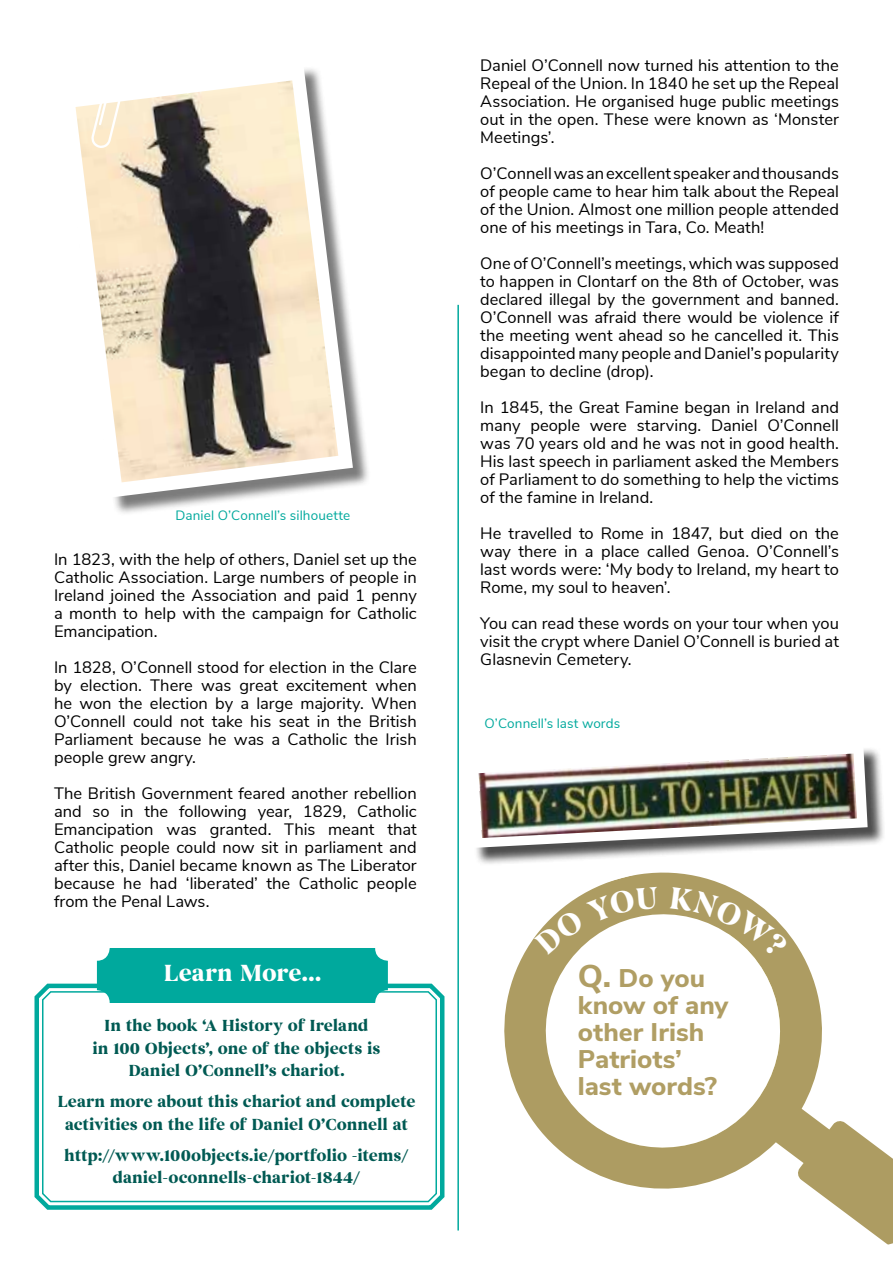
<style>
.page{position:relative;width:893px;height:1263px;background:#fff}
.page>*{position:absolute;margin:0;border:0;box-sizing:border-box;transform-origin:0 0}
.t1{font:800 25.5px/27px "Nunito Sans";color:#b09e64}
.t2{font:700 24px "Begum";color:#fff}
.t3{font:16.5px/18px "Nunito Sans";color:#000;text-align:justify}
.t4{font:700 16.5px/22.5px "Begum";letter-spacing:-.005em;color:#005a53;text-align:center}
.t5{font:13.5px "Nunito Sans";letter-spacing:.005em;color:#00a99d}
.s1{font-size:31.5px}
</style>
<div class="page">
<hr style="left:457px;top:305px;width:2px;height:925px;background:#00a99d">
<svg style="left:457px;top:809px;width:436px;height:436px"></svg>
<svg style="left:541px;top:914px;width:254px;height:249px"></svg>
<div style="left:471px;top:746px;width:415px;height:120px;background:#000;opacity:.7"></div>
<svg style="left:468px;top:746px;width:400px;height:102px"></svg>
<img style="left:479px;top:753px;width:378px;height:85px">
<svg style="left:34px;top:979px;width:411px;height:231px"></svg>
<svg style="left:41px;top:990px;width:397px;height:213px"></svg>
<div style="left:97px;top:948px;width:291px;height:55px;background:#00a99d;border-radius:13px"></div>
<div style="left:63px;top:65px;width:308px;height:451px;background:#000;opacity:.52"></div>
<svg style="left:63px;top:65px;width:290px;height:432px"></svg>
<img style="left:76px;top:80px;width:262px;height:402px">
<svg style="left:91px;top:70px;width:39px;height:78px"></svg>
<svg style="left:534px;top:887px;width:125px;height:67px"></svg>
<svg style="left:670px;top:887px;width:119px;height:71px"></svg>
<p class="t5" style="left:176px;top:505px;width:176px">Daniel O’Connell’s silhouette</p>
<p class="t3" style="left:54px;top:549px;width:364px">In 1823, with the help of others, Daniel set up the Catholic Association. Large numbers of people in Ireland joined the Association and paid 1 penny a month to help with the campaign for Catholic Emancipation.</p>
<p class="t3" style="left:54px;top:657px;width:364px">In 1828, O’Connell stood for election in the Clare by election. There was great excitement when he won the election by a large majority. When O’Connell could not take his seat in the British Parliament because he was a Catholic the Irish people grew angry.</p>
<p class="t3" style="left:54px;top:783px;width:364px">The British Government feared another rebellion and so in the following year, 1829, Catholic Emancipation was granted. This meant that Catholic people could now sit in parliament and after this, Daniel became known as The Liberator because he had ‘liberated’ the Catholic people from the Penal Laws.</p>
<h2 class="t2" style="left:164px;top:958px;width:159px">Learn More...</h2>
<p class="t4" style="left:92px;top:1015px;width:289px">In the book ‘A History of Ireland<br>in 100 Objects’, one of the objects is<br>Daniel O’Connell’s chariot.</p>
<p class="t4" style="left:58px;top:1091px;width:359px">Learn more about this chariot and complete activities on the life of Daniel O’Connell at</p>
<p class="t4" style="left:64px;top:1144px;width:346px">http://www.100objects.ie/portfolio -items/ daniel-oconnells-chariot-1844/</p>
<p class="t3" style="left:480px;top:55px;width:360px">Daniel O’Connell now turned his attention to the Repeal of the Union. In 1840 he set up the Repeal Association. He organised huge public meetings out in the open. These were known as ‘Monster Meetings’.</p>
<p class="t3" style="left:480px;top:163px;width:360px">O’Connell was an excellent speaker and thousands of people came to hear him talk about the Repeal of the Union. Almost one million people attended one of his meetings in Tara, Co. Meath!</p>
<p class="t3" style="left:480px;top:253px;width:360px">One of O’Connell’s meetings, which was supposed to happen in Clontarf on the 8th of October, was declared illegal by the government and banned.<br>O’Connell was afraid there would be violence if the meeting went ahead so he cancelled it. This disappointed many people and Daniel’s popularity began to decline (drop).</p>
<p class="t3" style="left:480px;top:397px;width:360px">In 1845, the Great Famine began in Ireland and many people were starving. Daniel O’Connell was 70 years old and he was not in good health.<br>His last speech in parliament asked the Members of Parliament to do something to help the victims of the famine in Ireland.</p>
<p class="t3" style="left:480px;top:523px;width:360px">He travelled to Rome in 1847, but died on the way there in a place called Genoa. O’Connell’s last words were: ‘My body to Ireland, my heart to Rome, my soul to heaven’.</p>
<p class="t3" style="left:480px;top:613px;width:360px">You can read these words on your tour when you visit the crypt where Daniel O’Connell is buried at Glasnevin Cemetery.</p>
<p class="t5" style="left:484px;top:713px;width:137px">O’Connell’s last words</p>
<h1 class="t1" style="left:578px;top:963px;width:152px"><span class="s1">Q.</span> Do you know of any other Irish<br>Patriots’ last words?</h1>
</div>
